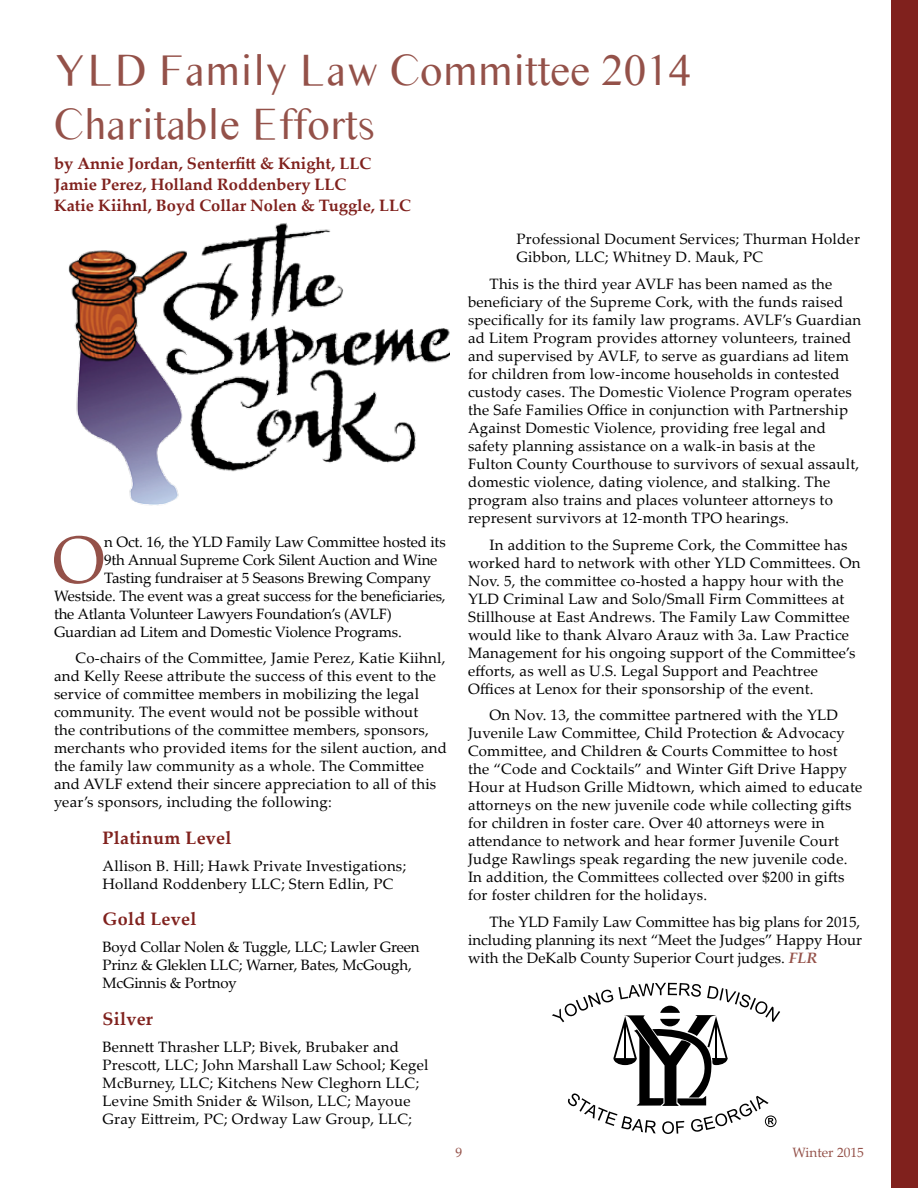
<style>
.page{position:relative;width:918px;height:1188px;background:#fff}
.page>*{position:absolute;margin:0;border:0;box-sizing:border-box;transform-origin:0 0}
.t1{font:66.75px "Palatino Linotype";color:#945149}
.t2{font:45px/54px "Times Sans Serif";color:#945149}
.t3{font:700 18px "Palatino Linotype";letter-spacing:.015em;color:#80211d}
.t4{font:700 16.5px/21px "Palatino Linotype";color:#80211d}
.t5{font:15px/18px "Palatino Linotype";letter-spacing:.015em;color:#000}
.t6{font:15px/18px "Palatino Linotype";letter-spacing:-.01em;color:#000}
.t7{font:13.5px "Palatino Linotype";color:#945149}
.s1{font-weight:700;font-style:italic;color:#945149}
</style>
<div class="page">
<div style="left:891px;top:0;width:27px;height:1188px;background:#80211d"></div>
<img style="left:68px;top:223px;width:382px;height:283px">
<svg style="left:552px;top:983px;width:228px;height:151px"></svg>
<div style="left:765px;top:1116px;width:11px;height:11px;border:1px solid #000;border-radius:50%"></div>
<h2 class="t2" style="left:54px;top:42px;width:639px">YLD Family Law Committee 2014<br>Charitable Efforts</h2>
<p class="t4" style="left:54px;top:152px;width:359px">by Annie Jordan, Senterfitt &amp; Knight, LLC<br>Jamie Perez, Holland Roddenbery LLC<br>Katie Kiihnl, Boyd Collar Nolen &amp; Tuggle, LLC</p>
<h1 class="t1" style="left:52px;top:513px;width:54px">O</h1>
<p class="t6" style="left:104px;top:532px;width:343px">n Oct. 16, the YLD Family Law Committee hosted its</p>
<p class="t6" style="left:104px;top:550px;width:335px">9th Annual Supreme Cork Silent Auction and Wine</p>
<p class="t6" style="left:104px;top:568px;width:328px">Tasting fundraiser at 5 Seasons Brewing Company</p>
<p class="t6" style="left:54px;top:586px;width:393px">Westside. The event was a great success for the beneficiaries,</p>
<p class="t6" style="left:54px;top:604px;width:339px">the Atlanta Volunteer Lawyers Foundation’s (AVLF)</p>
<p class="t6" style="left:54px;top:622px;width:349px">Guardian ad Litem and Domestic Violence Programs.</p>
<p class="t5" style="left:54px;top:649px;width:394px;text-indent:22px">Co-chairs of the Committee, Jamie Perez, Katie Kiihnl, and Kelly Reese attribute the success of this event to the service of committee members in mobilizing the legal community. The event would not be possible without<br>the contributions of the committee members, sponsors, merchants who provided items for the silent auction, and the family law community as a whole. The Committee and AVLF extend their sincere appreciation to all of this year’s sponsors, including the following:</p>
<p class="t3" style="left:103px;top:825px;width:130px">Platinum Level</p>
<p class="t5" style="left:103px;top:856px;width:305px">Allison B. Hill; Hawk Private Investigations;<br>Holland Roddenbery LLC; Stern Edlin, PC</p>
<p class="t3" style="left:103px;top:907px;width:95px">Gold Level</p>
<p class="t6" style="left:103px;top:937px;width:319px">Boyd Collar Nolen &amp; Tuggle, LLC; Lawler Green<br>Prinz &amp; Gleklen LLC; Warner, Bates, McGough,<br>McGinnis &amp; Portnoy</p>
<p class="t3" style="left:103px;top:1006px;width:52px">Silver</p>
<p class="t5" style="left:103px;top:1037px;width:328px">Bennett Thrasher LLP; Bivek, Brubaker and Prescott, LLC; John Marshall Law School; Kegel McBurney, LLC; Kitchens New Cleghorn LLC; Levine Smith Snider &amp; Wilson, LLC; Mayoue Gray Eittreim, PC; Ordway Law Group, LLC;</p>
<p class="t5" style="left:517px;top:230px;width:345px">Professional Document Services; Thurman Holder<br>Gibbon, LLC; Whitney D. Mauk, PC</p>
<p class="t5" style="left:468px;top:274px;width:395px;text-indent:22px">This is the third year AVLF has been named as the beneficiary of the Supreme Cork, with the funds raised specifically for its family law programs. AVLF’s Guardian ad Litem Program provides attorney volunteers, trained and supervised by AVLF, to serve as guardians ad litem for children from low-income households in contested custody cases. The Domestic Violence Program operates the Safe Families Office in conjunction with Partnership Against Domestic Violence, providing free legal and safety planning assistance on a walk-in basis at the Fulton County Courthouse to survivors of sexual assault, domestic violence, dating violence, and stalking. The program also trains and places volunteer attorneys to represent survivors at 12-month TPO hearings.</p>
<p class="t5" style="left:468px;top:535px;width:394px;text-indent:22px">In addition to the Supreme Cork, the Committee has worked hard to network with other YLD Committees. On Nov. 5, the committee co-hosted a happy hour with the YLD Criminal Law and Solo/Small Firm Committees at Stillhouse at East Andrews. The Family Law Committee would like to thank Alvaro Arauz with 3a. Law Practice Management for his ongoing support of the Committee’s efforts, as well as U.S. Legal Support and Peachtree Offices at Lenox for their sponsorship of the event.</p>
<p class="t5" style="left:468px;top:705px;width:396px;text-indent:22px">On Nov. 13, the committee partnered with the YLD Juvenile Law Committee, Child Protection &amp; Advocacy Committee, and Children &amp; Courts Committee to host the “Code and Cocktails” and Winter Gift Drive Happy Hour at Hudson Grille Midtown, which aimed to educate attorneys on the new juvenile code while collecting gifts for children in foster care. Over 40 attorneys were in attendance to network and hear former Juvenile Court Judge Rawlings speak regarding the new juvenile code.<br>In addition, the Committees collected over $200 in gifts for foster children for the holidays.</p>
<p class="t5" style="left:468px;top:912px;width:396px;text-align:justify;text-indent:22px">The YLD Family Law Committee has big plans for 2015, including planning its next “Meet the Judges” Happy Hour with the DeKalb County Superior Court judges. <span class="s1">FLR</span></p>
<p class="t7" style="left:456px;top:1143px;width:8px">9</p>
<p class="t7" style="left:792px;top:1143px;width:73px">Winter 2015</p>
</div>
